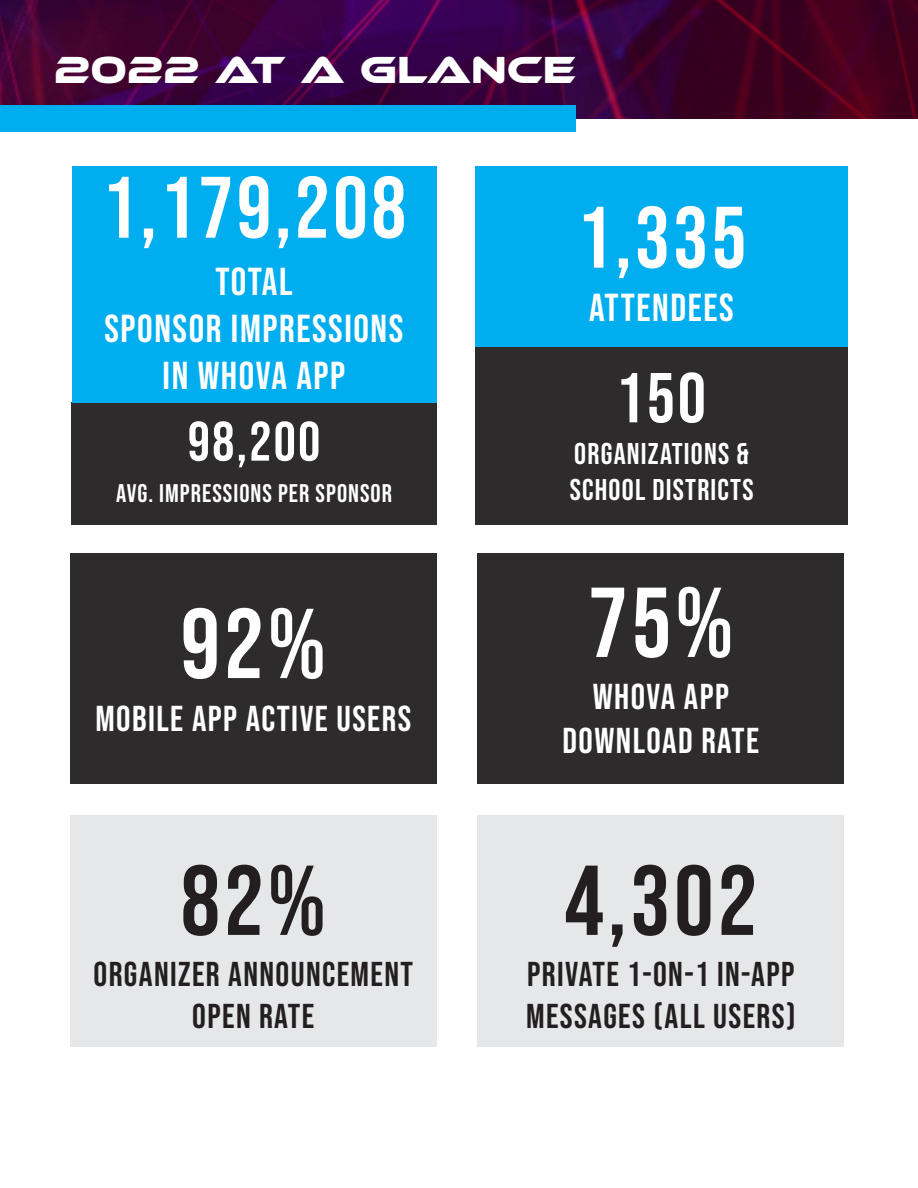
<style>
.page{position:relative;width:918px;height:1188px;background:#fff}
.page>*{position:absolute;margin:0;border:0;box-sizing:border-box;transform-origin:0 0}
.Text_Center{font:99px "Bebas Neue";color:#231f20}
.Text_Center-2{font:99px "Bebas Neue";color:#fff}
.Text_Left_Justify{font:87px "Bebas Neue";letter-spacing:.04em;color:#fff}
.Text_Left_Justify-2{font:70.5px "Bebas Neue";color:#fff}
.Text_Left_Justify-3{font:55.5px "Bebas Neue";color:#fff}
.Text_Center-3{font:39px "Bebas Neue";letter-spacing:.04em;color:#fff}
.t1{font:39px "Ethnocentric Rg";color:#fff}
.Text_Center-4{font:36px "Bebas Neue";letter-spacing:.04em;color:#fff}
.Text_Center-5{font:34.5px/41.4px "Bebas Neue";letter-spacing:.04em;color:#231f20}
.Text_Center-6{font:30px "Bebas Neue";letter-spacing:.04em;color:#fff}
.Text_Center-7{font:25.5px "Bebas Neue";letter-spacing:.04em;color:#fff}
</style>
<div class="page">
<img style="left:0;top:0;width:918px;height:118px">
<div style="left:0;top:105px;width:576px;height:27px;background:#00aeef"></div>
<div style="left:71px;top:403px;width:366px;height:122px;background:#2e2b2c"></div>
<div style="left:72px;top:166px;width:365px;height:237px;background:#00aeef"></div>
<div style="left:475px;top:336px;width:373px;height:189px;background:#2e2b2c"></div>
<div style="left:475px;top:166px;width:373px;height:181px;background:#00aeef"></div>
<div style="left:70px;top:553px;width:367px;height:231px;background:#2e2b2c"></div>
<div style="left:70px;top:816px;width:367px;height:231px;background:#e6e7e9"></div>
<div style="left:478px;top:553px;width:366px;height:231px;background:#2e2b2c"></div>
<div style="left:478px;top:816px;width:366px;height:231px;background:#e6e7e9"></div>
<p class="t1" style="left:54px;top:46px;width:523px">2022 AT A GLANCE</p>
<p class="Text_Left_Justify" style="left:102px;top:158px;width:306px">1,179,208</p>
<p class="Text_Center-3" style="left:215px;top:260px;width:79px">TOTAL</p>
<p class="Text_Center-3" style="left:105px;top:306px;width:300px">SPONSOR IMPRESSIONS</p>
<p class="Text_Center-3" style="left:163px;top:353px;width:184px">IN WHOVA APP</p>
<p class="Text_Left_Justify-2" style="left:616px;top:358px;width:92px">150</p>
<p class="Text_Center-6" style="left:574px;top:436px;width:176px">ORGANIZATIONS &amp;</p>
<p class="Text_Center-6" style="left:570px;top:472px;width:185px">SCHOOL DISTRICTS</p>
<p class="Text_Left_Justify" style="left:577px;top:188px;width:171px">1,335</p>
<p class="Text_Center-3" style="left:589px;top:285px;width:146px">ATTENDEES</p>
<p class="Text_Left_Justify-3" style="left:188px;top:410px;width:134px">98,200</p>
<p class="Text_Center-7" style="left:116px;top:479px;width:277px">AVG. IMPRESSIONS PER SPONSOR</p>
<p class="Text_Center-2" style="left:181px;top:588px;width:147px">92%</p>
<p class="Text_Center-4" style="left:95px;top:698px;width:317px">MOBILE APP ACTIVE USERS</p>
<p class="Text_Center" style="left:181px;top:845px;width:147px">82%</p>
<p class="Text_Center-5" style="left:94px;top:953px;width:321px">ORGANIZER ANNOUNCEMENT</p>
<p class="Text_Center-5" style="left:192px;top:995px;width:124px">OPEN RATE</p>
<p class="Text_Center-2" style="left:588px;top:567px;width:147px">75%</p>
<p class="Text_Center-4" style="left:593px;top:677px;width:138px">WHOVA APP</p>
<p class="Text_Center-4" style="left:563px;top:720px;width:198px">DOWNLOAD RATE</p>
<p class="Text_Center" style="left:564px;top:845px;width:194px">4,302</p>
<p class="Text_Center-5" style="left:526px;top:953px;width:271px">PRIVATE 1-ON-1 IN-APP<br>MESSAGES (ALL USERS)</p>
</div>
